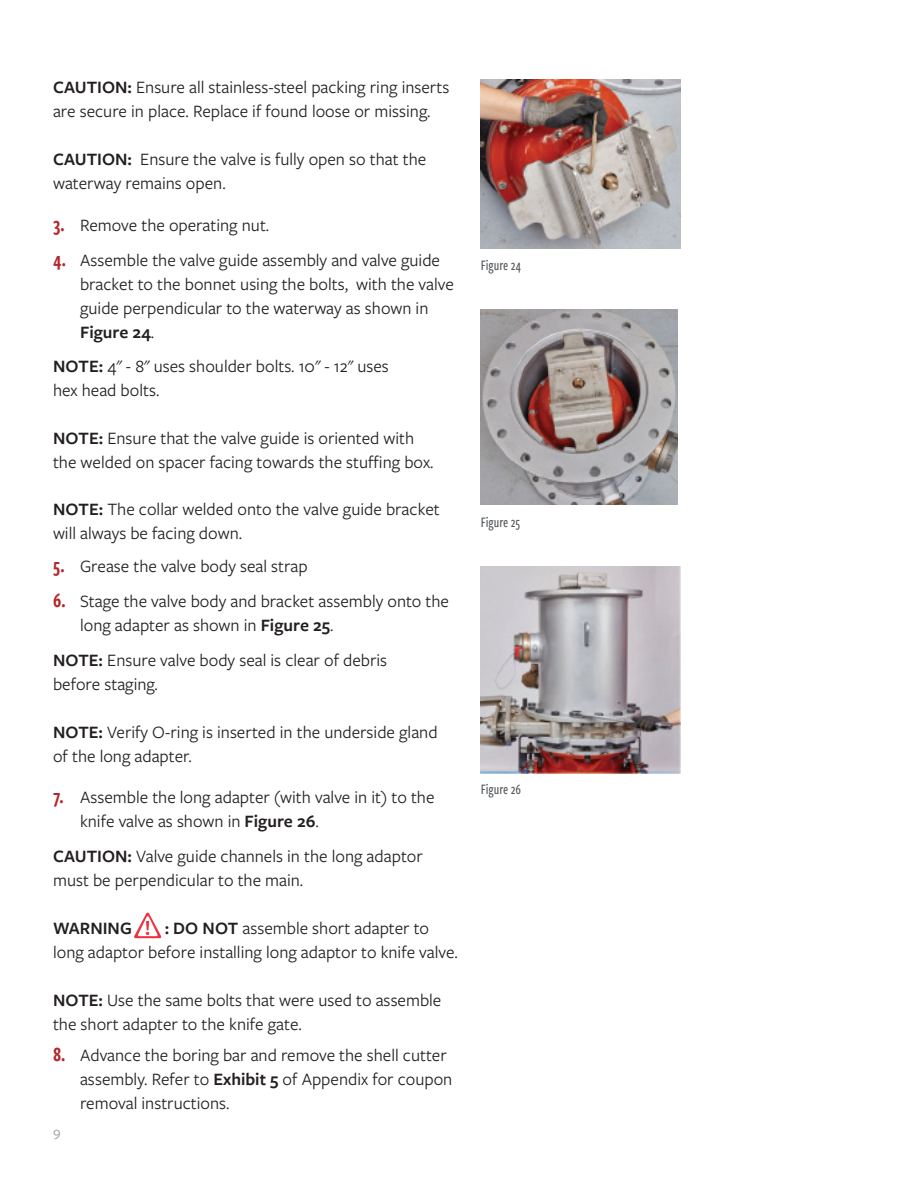
<style>
.page{position:relative;width:917px;height:1188px;background:#fff}
.page>*{position:absolute;margin:0;border:0;box-sizing:border-box;transform-origin:0 0}
.Body_Copy{font:18px/24px "Freight Sans Pro";color:#231f20}
.Body_Copy-2{font:600 18px "Freight Sans Pro";color:#231f20}
.Image_Captions{font:500 15px "Freight Sans Cmp Pro";color:#53565a}
.t1{font:15px "Freight Sans Pro";color:#9a9799}
.s1{font-weight:600}
.s2{font-family:"Freight Sans Cmp Pro Semi";font-size:21px;color:#b1272d}
</style>
<div class="page">
<img style="left:481px;top:79px;width:199px;height:169px">
<img style="left:481px;top:309px;width:196px;height:195px">
<img style="left:481px;top:566px;width:199px;height:207px">
<svg style="left:134px;top:912px;width:28px;height:25px"></svg>
<p class="Body_Copy" style="left:53px;top:74px;width:398px"><span class="s1">CAUTION:</span> Ensure all stainless-steel packing ring inserts are secure in place. Replace if found loose or missing.</p>
<p class="Body_Copy" style="left:53px;top:146px;width:375px"><span class="s1">CAUTION:</span> Ensure the valve is fully open so that the waterway remains open.</p>
<p class="Body_Copy" style="left:53px;top:212px;width:218px"><span class="s2">3.</span> Remove the operating nut.</p>
<p class="Body_Copy" style="left:80px;top:247px;width:375px;text-indent:-27px"><span class="s2">4.</span> Assemble the valve guide assembly and valve guide bracket to the bonnet using the bolts, with the valve guide perpendicular to the waterway as shown in <span class="s1">Figure 24</span>.</p>
<p class="Body_Copy" style="left:53px;top:354px;width:337px;line-height:23.5px"><span class="s1">NOTE:</span> 4" - 8" uses shoulder bolts. 10" - 12" uses hex head bolts.</p>
<p class="Body_Copy" style="left:53px;top:425px;width:382px;line-height:23.5px"><span class="s1">NOTE:</span> Ensure that the valve guide is oriented with the welded on spacer facing towards the stuffing box.</p>
<p class="Body_Copy" style="left:53px;top:496px;width:388px"><span class="s1">NOTE:</span> The collar welded onto the valve guide bracket will always be facing down.</p>
<p class="Body_Copy" style="left:53px;top:553px;width:256px"><span class="s2">5.</span> Grease the valve body seal strap</p>
<p class="Body_Copy" style="left:80px;top:588px;width:370px;text-indent:-27px"><span class="s2">6.</span> Stage the valve body and bracket assembly onto the long adapter as shown in <span class="s1">Figure 25</span>.</p>
<p class="Body_Copy" style="left:53px;top:647px;width:336px"><span class="s1">NOTE:</span> Ensure valve body seal is clear of debris before staging.</p>
<p class="Body_Copy" style="left:53px;top:719px;width:386px"><span class="s1">NOTE:</span> Verify O-ring is inserted in the underside gland of the long adapter.</p>
<p class="Body_Copy" style="left:80px;top:784px;width:356px;text-indent:-27px"><span class="s2">7.</span> Assemble the long adapter (with valve in it) to the knife valve as shown in <span class="s1">Figure 26</span>.</p>
<p class="Body_Copy" style="left:53px;top:842px;width:371px"><span class="s1">CAUTION:</span> Valve guide channels in the long adaptor must be perpendicular to the main.</p>
<p class="Body_Copy-2" style="left:53px;top:915px;width:80px">WARNING</p>
<p class="Body_Copy" style="left:53px;top:914px;width:406px;text-indent:112px"><span class="s1">: DO NOT</span> assemble short adapter to long adaptor before installing long adaptor to knife valve.</p>
<p class="Body_Copy" style="left:53px;top:986px;width:390px"><span class="s1">NOTE:</span> Use the same bolts that were used to assemble the short adapter to the knife gate.</p>
<p class="Body_Copy" style="left:80px;top:1042px;width:374px;text-indent:-27px"><span class="s2">8.</span> Advance the boring bar and remove the shell cutter assembly. Refer to <span class="s1">Exhibit 5</span> of Appendix for coupon removal instructions.</p>
<p class="t1" style="left:53px;top:1121px;width:9px">9</p>
<p class="Image_Captions" style="left:481px;top:255px;width:42px">Figure 24</p>
<p class="Image_Captions" style="left:481px;top:512px;width:41px">Figure 25</p>
<p class="Image_Captions" style="left:481px;top:779px;width:42px">Figure 26</p>
</div>
